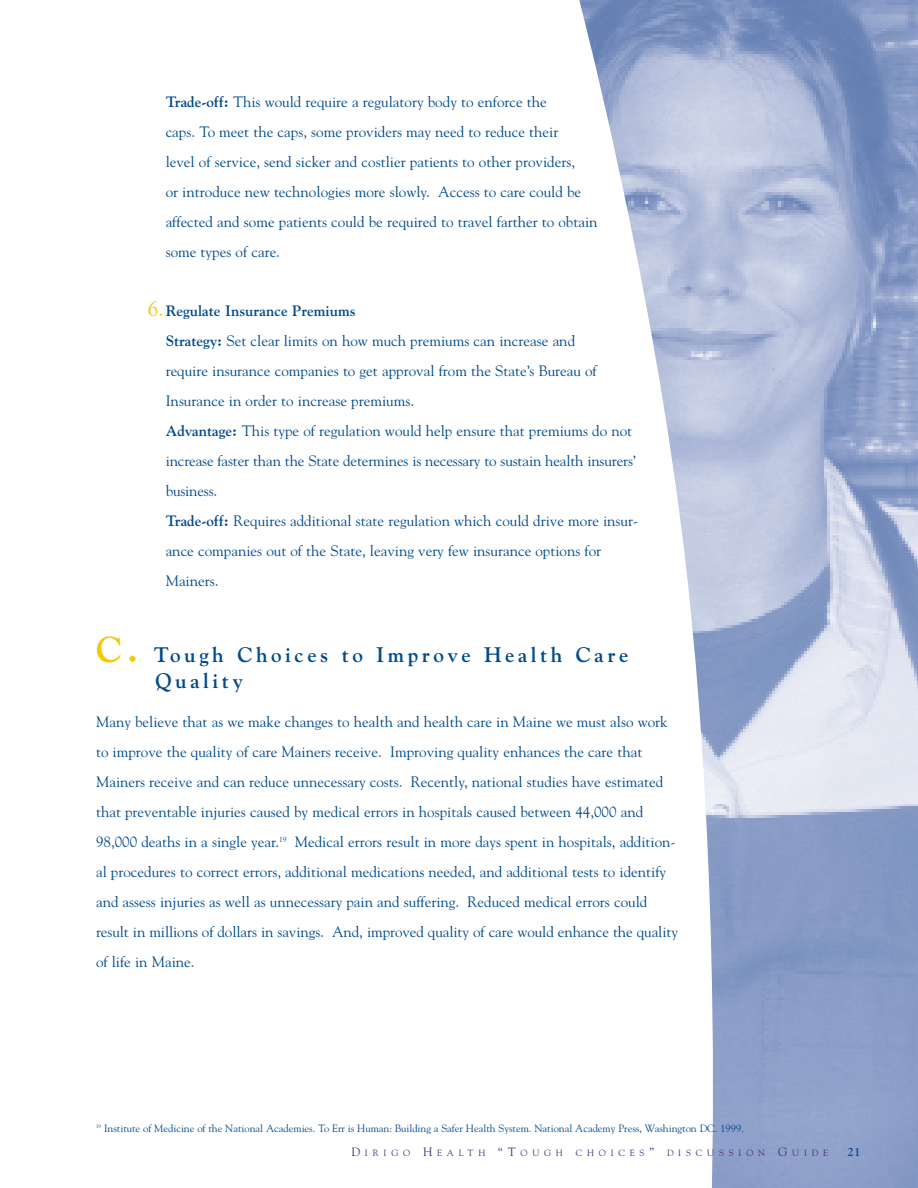
<style>
.page{position:relative;width:918px;height:1188px;background:#fff}
.page>*{position:absolute;margin:0;border:0;box-sizing:border-box;transform-origin:0 0}
.t1{font:700 21px/25.5px "Goudy";letter-spacing:.165em;color:#004a8d}
.t2{font:15px/30px "Goudy";color:#004a8d}
.t3{font:700 12px "Goudy";color:#004a8d}
.t4{font:10.5px "Goudy";color:#004a8d}
.t5{font:9px "Goudy";letter-spacing:.535em;color:#4e2582}
.s1{font-weight:700}
.s2{font-size:21px;color:#f0cb02}
.s3{font-size:36px;color:#f0cb02}
.s4{font-size:12px}
</style>
<div class="page">
<img style="left:579px;top:0;width:339px;height:1188px">
<p class="t2" style="left:166px;top:87px;width:433px"><span class="s1">Trade-off:</span> This would require a regulatory body to enforce the<br>caps. To meet the caps, some providers may need to reduce their<br>level of service, send sicker and costlier patients to other providers,<br>or introduce new technologies more slowly. Access to care could be affected and some patients could be required to travel farther to obtain some types of care.</p>
<p class="t2" style="left:166px;top:296px;width:474px;text-indent:-18px"><span class="s2">6.</span><span class="s1">Regulate Insurance Premiums<br>Strategy:</span> Set clear limits on how much premiums can increase and<br>require insurance companies to get approval from the State’s Bureau of Insurance in order to increase premiums.<br><span class="s1">Advantage:</span> This type of regulation would help ensure that premiums do not increase faster than the State determines is necessary to sustain health insurers’ business.<br><span class="s1">Trade-off:</span> Requires additional state regulation which could drive more insur&shy;ance companies out of the State, leaving very few insurance options for Mainers.</p>
<h1 class="t1" style="left:155px;top:642px;width:475px;text-indent:-59px"><span class="s3">C.</span> Tough Choices to Improve Health Care<br>Quality</h1>
<p class="t2" style="left:96px;top:707px;width:584px">Many believe that as we make changes to health and health care in Maine we must also work to improve the quality of care Mainers receive. Improving quality enhances the care that Mainers receive and can reduce unnecessary costs. Recently, national studies have estimated that preventable injuries caused by medical errors in hospitals caused between 44,000 and 98,000 deaths in a single year.<sup>19</sup> Medical errors result in more days spent in hospitals, addition&shy;al procedures to correct errors, additional medications needed, and additional tests to identify and assess injuries as well as unnecessary pain and suffering. Reduced medical errors could result in millions of dollars in savings. And, improved quality of care would enhance the quality of life in Maine.</p>
<p class="t4" style="left:96px;top:1122px;width:649px"><sup>19</sup> Institute of Medicine of the National Academies. To Err is Human: Building a Safer Health System. National Academy Press, Washington DC. 1999.</p>
<p class="t5" style="left:351px;top:1148px;width:213px"><span class="s4">D</span>IRIGO <span class="s4">H</span>EALTH <span class="s4">“T</span>OUGH</p>
<p class="t5" style="left:576px;top:1148px;width:254px">CHOICES<span class="s4">”</span> DISCUSSION <span class="s4">G</span>UIDE</p>
<p class="t3" style="left:848px;top:1145px;width:15px">21</p>
</div>
